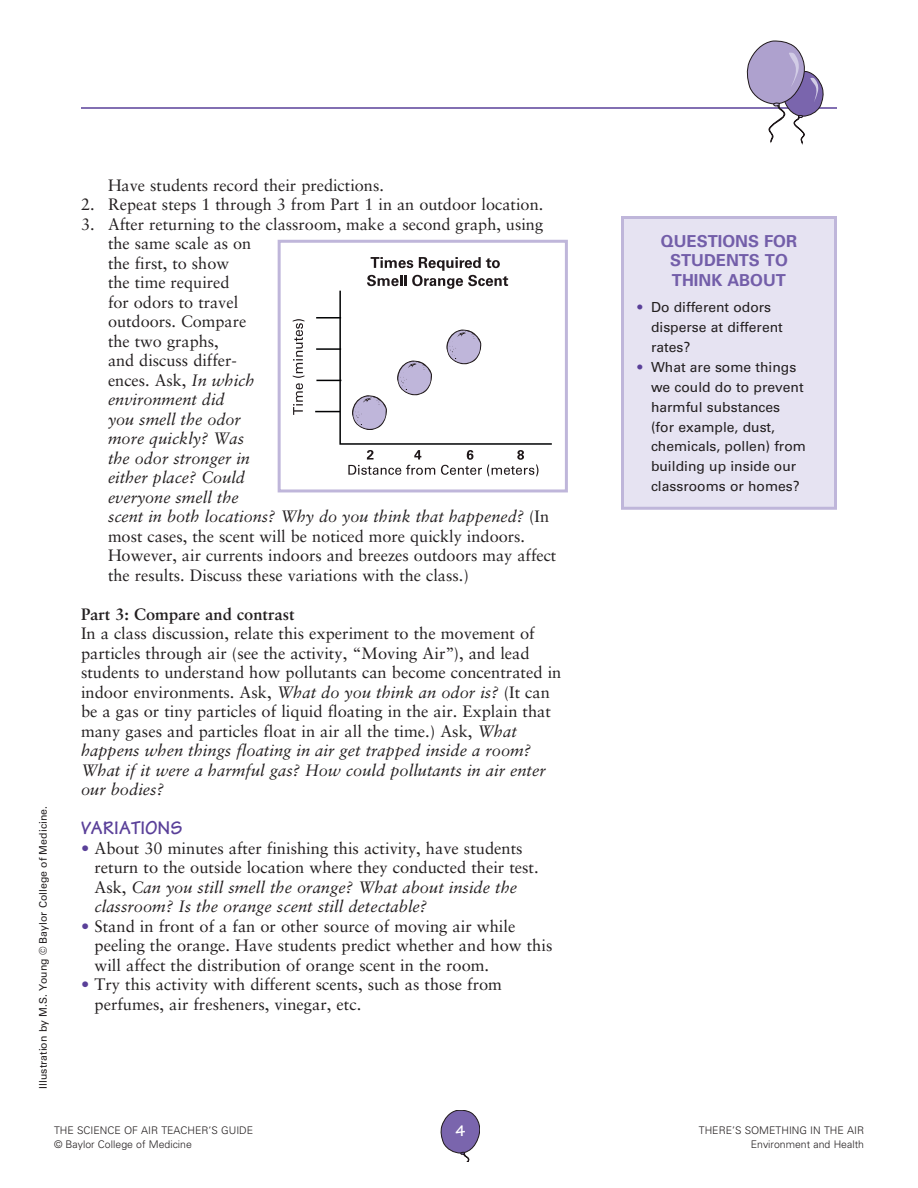
<style>
.page{position:relative;width:918px;height:1188px;background:#fff}
.page>*{position:absolute;margin:0;border:0;box-sizing:border-box;transform-origin:0 0}
.Text_headline{font:700 19.5px "Tekton";color:#5a4099}
.Num_Para{font:16.5px/19.5px "Sabon";color:#231f20}
.Body_text{font:16.5px/19.5px "Sabon";color:#231f20}
.Side_Outline{font:700 16.5px/19.8px "Univers LT Std";color:#735ea9;text-align:center}
.Num_Para-2{font:700 16.5px "Sabon";color:#231f20}
.t1{font:700 16.5px "Tekton";color:#fff}
.Side_Outline-2{font:13.8px/19.8px "Univers LT Std";color:#231f20}
.t2{font:300 10.5px/13.5px "Univers LT Std";color:#231f20}
.t3{font:10.5px "Univers LT Std";color:#231f20}
.s1{font-style:italic}
.s2{font-weight:700;color:#5a4099}
.s3{color:#5a4099}
</style>
<div class="page">
<svg style="left:441px;top:1110px;width:39px;height:51px"></svg>
<hr style="left:81px;top:107px;width:756px;height:2px;background:#5a4099">
<svg style="left:747px;top:41px;width:76px;height:103px"></svg>
<svg style="left:293px;top:319px;width:11px;height:96px"></svg>
<svg style="left:315px;top:257px;width:237px;height:219px"></svg>
<div style="left:278px;top:240px;width:290px;height:252px;border:3px solid #bfb6da"></div>
<div style="left:622px;top:218px;width:214px;height:290px;background:#e6e3f2"></div>
<div style="left:621px;top:216px;width:216px;height:294px;border:3px solid #bfb6da"></div>
<p class="t3" style="left:37px;top:1089px;width:284px;rotate:-90deg">Illustration by M.S. Young © Baylor College of Medicine.</p>
<p class="Num_Para" style="left:108px;top:175px;width:277px">Have students record their predictions.</p>
<p class="Num_Para" style="left:81px;top:194px;width:464px">2. Repeat steps 1 through 3 from Part 1 in an outdoor location.</p>
<p class="Num_Para" style="left:108px;top:214px;width:450px;text-indent:-27px">3. After returning to the classroom, make a second graph, using the same scale as on<br>the first, to show<br>the time required<br>for odors to travel<br>outdoors. Compare<br>the two graphs,<br>and discuss differ-<br>ences. Ask, <span class="s1">In which<br>environment did<br>you smell the odor<br>more quickly? Was<br>the odor stronger in<br>either place? Could<br>everyone smell the<br>scent in both locations? Why do you think that happened?</span> (In most cases, the scent will be noticed more quickly indoors.<br>However, air currents indoors and breezes outdoors may affect the results. Discuss these variations with the class.)</p>
<p class="Num_Para-2" style="left:81px;top:604px;width:215px">Part 3: Compare and contrast</p>
<p class="Num_Para" style="left:81px;top:623px;width:482px">In a class discussion, relate this experiment to the movement of particles through air (see the activity, “Moving Air”), and lead students to understand how pollutants can become concentrated in indoor environments. Ask, <span class="s1">What do you think an odor is?</span> (It can be a gas or tiny particles of liquid floating in the air. Explain that many gases and particles float in air all the time.) Ask, <span class="s1">What happens when things floating in air get trapped inside a room?<br>What if it were a harmful gas? How could pollutants in air enter our bodies?</span></p>
<p class="Text_headline" style="left:81px;top:816px;width:103px">VARIATIONS</p>
<p class="Body_text" style="left:94px;top:838px;width:446px;text-indent:-14px"><span class="s2">•</span> About 30 minutes after finishing this activity, have students return to the outside location where they conducted their test.<br>Ask, <span class="s1">Can you still smell the orange? What about inside the classroom? Is the orange scent still detectable?</span></p>
<p class="Body_text" style="left:94px;top:916px;width:460px;text-indent:-14px"><span class="s2">•</span> Stand in front of a fan or other source of moving air while peeling the orange. Have students predict whether and how this will affect the distribution of orange scent in the room.</p>
<p class="Body_text" style="left:94px;top:974px;width:409px;text-indent:-14px"><span class="s2">•</span> Try this activity with different scents, such as those from perfumes, air fresheners, vinegar, etc.</p>
<p class="t2" style="left:54px;top:1124px;width:201px">THE SCIENCE OF AIR TEACHER’S GUIDE © Baylor College of Medicine</p>
<p class="t1" style="left:456px;top:1120px;width:11px">4</p>
<p class="Side_Outline" style="left:661px;top:231px;width:138px">QUESTIONS FOR<br>STUDENTS TO<br>THINK ABOUT</p>
<p class="Side_Outline-2" style="left:651px;top:298px;width:133px;text-indent:-14px"><span class="s3">•</span> Do different odors disperse at different rates?</p>
<p class="Side_Outline-2" style="left:651px;top:357px;width:156px;text-indent:-14px"><span class="s3">•</span> What are some things we could do to prevent harmful substances (for example, dust, chemicals, pollen) from building up inside our classrooms or homes?</p>
<p class="t2" style="left:699px;top:1124px;width:167px;text-align:right">THERE’S SOMETHING IN THE AIR<br>Environment and Health</p>
</div>
